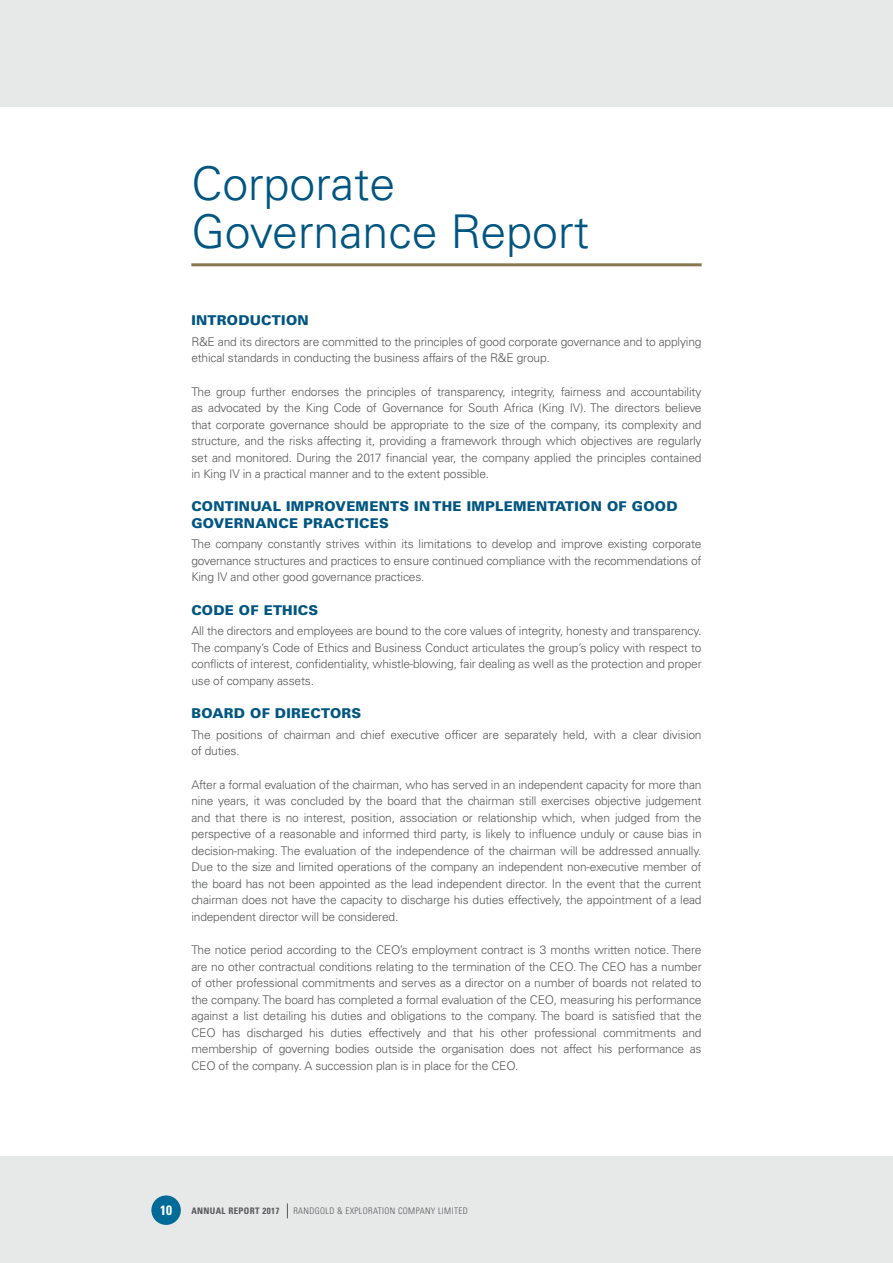
<style>
.page{position:relative;width:893px;height:1263px;background:#fff}
.page>*{position:absolute;margin:0;border:0;box-sizing:border-box;transform-origin:0 0}
.t1{font:300 46.5px/48px "Univers LT Std";color:#005581}
.t2{font:900 13.5px/16.2px "Univers LT Std";letter-spacing:.02em;color:#005581}
.t3{font:700 condensed 13.5px "Univers LT Std";color:#fff}
.t4{font:300 12px/16.5px "Univers LT Std";letter-spacing:-.015em;color:#58595b;text-align:justify}
.t5{font:300 condensed 9px "Univers LT Std";letter-spacing:.04em;color:#58595b}
.t6{font:700 condensed 9px "Univers LT Std";letter-spacing:.04em;color:#58595b}
</style>
<div class="page">
<div style="left:0;top:1157px;width:893px;height:106px;background:#e7e8e8"></div>
<div style="left:151px;top:1195px;width:30px;height:30px;background:#006b96;border-radius:50%"></div>
<svg style="left:287px;top:1203px;width:1px;height:15px"></svg>
<div style="left:0;top:0;width:893px;height:106px;background:#e7e8e8"></div>
<hr style="left:191px;top:263px;width:511px;height:3px;background:#87764e">
<h1 class="t1" style="left:191px;top:159px;width:399px">Corporate<br>Governance Report</h1>
<p class="t2" style="left:191px;top:312px;width:119px">INTRODUCTION</p>
<p class="t4" style="left:191px;top:333px;width:512px">R&amp;E and its directors are committed to the principles of good corporate governance and to applying ethical standards in conducting the business affairs of the R&amp;E group.</p>
<p class="t4" style="left:191px;top:383px;width:512px">The group further endorses the principles of transparency, integrity, fairness and accountability as advocated by the King Code of Governance for South Africa (King IV). The directors believe that corporate governance should be appropriate to the size of the company, its complexity and structure, and the risks affecting it, providing a framework through which objectives are regularly set and monitored. During the 2017 financial year, the company applied the principles contained in King IV in a practical manner and to the extent possible.</p>
<p class="t2" style="left:191px;top:498px;width:488px">CONTINUAL IMPROVEMENTS IN THE IMPLEMENTATION OF GOOD<br>GOVERNANCE PRACTICES</p>
<p class="t4" style="left:191px;top:536px;width:512px">The company constantly strives within its limitations to develop and improve existing corporate governance structures and practices to ensure continued compliance with the recommendations of King IV and other good governance practices.</p>
<p class="t2" style="left:191px;top:601px;width:128px">CODE OF ETHICS</p>
<p class="t4" style="left:191px;top:623px;width:512px">All the directors and employees are bound to the core values of integrity, honesty and transparency.<br>The company’s Code of Ethics and Business Conduct articulates the group’s policy with respect to conflicts of interest, confidentiality, whistle-blowing, fair dealing as well as the protection and proper use of company assets.</p>
<p class="t2" style="left:191px;top:705px;width:171px">BOARD OF DIRECTORS</p>
<p class="t4" style="left:191px;top:726px;width:512px">The positions of chairman and chief executive officer are separately held, with a clear division of duties.</p>
<p class="t4" style="left:191px;top:776px;width:512px">After a formal evaluation of the chairman, who has served in an independent capacity for more than nine years, it was concluded by the board that the chairman still exercises objective judgement and that there is no interest, position, association or relationship which, when judged from the perspective of a reasonable and informed third party, is likely to influence unduly or cause bias in decision-making. The evaluation of the independence of the chairman will be addressed annually.<br>Due to the size and limited operations of the company an independent non-executive member of the board has not been appointed as the lead independent director. In the event that the current chairman does not have the capacity to discharge his duties effectively, the appointment of a lead independent director will be considered.</p>
<p class="t4" style="left:191px;top:942px;width:512px">The notice period according to the CEO’s employment contract is 3 months written notice. There are no other contractual conditions relating to the termination of the CEO. The CEO has a number of other professional commitments and serves as a director on a number of boards not related to the company. The board has completed a formal evaluation of the CEO, measuring his performance against a list detailing his duties and obligations to the company. The board is satisfied that the CEO has discharged his duties effectively and that his other professional commitments and membership of governing bodies outside the organisation does not affect his performance as CEO of the company. A succession plan is in place for the CEO.</p>
<p class="t3" style="left:160px;top:1202px;width:13px">10</p>
<p class="t6" style="left:191px;top:1205px;width:90px">ANNUAL REPORT 2017</p>
<p class="t5" style="left:293px;top:1205px;width:176px">RANDGOLD &amp; EXPLORATION COMPANY LIMITED</p>
</div>
